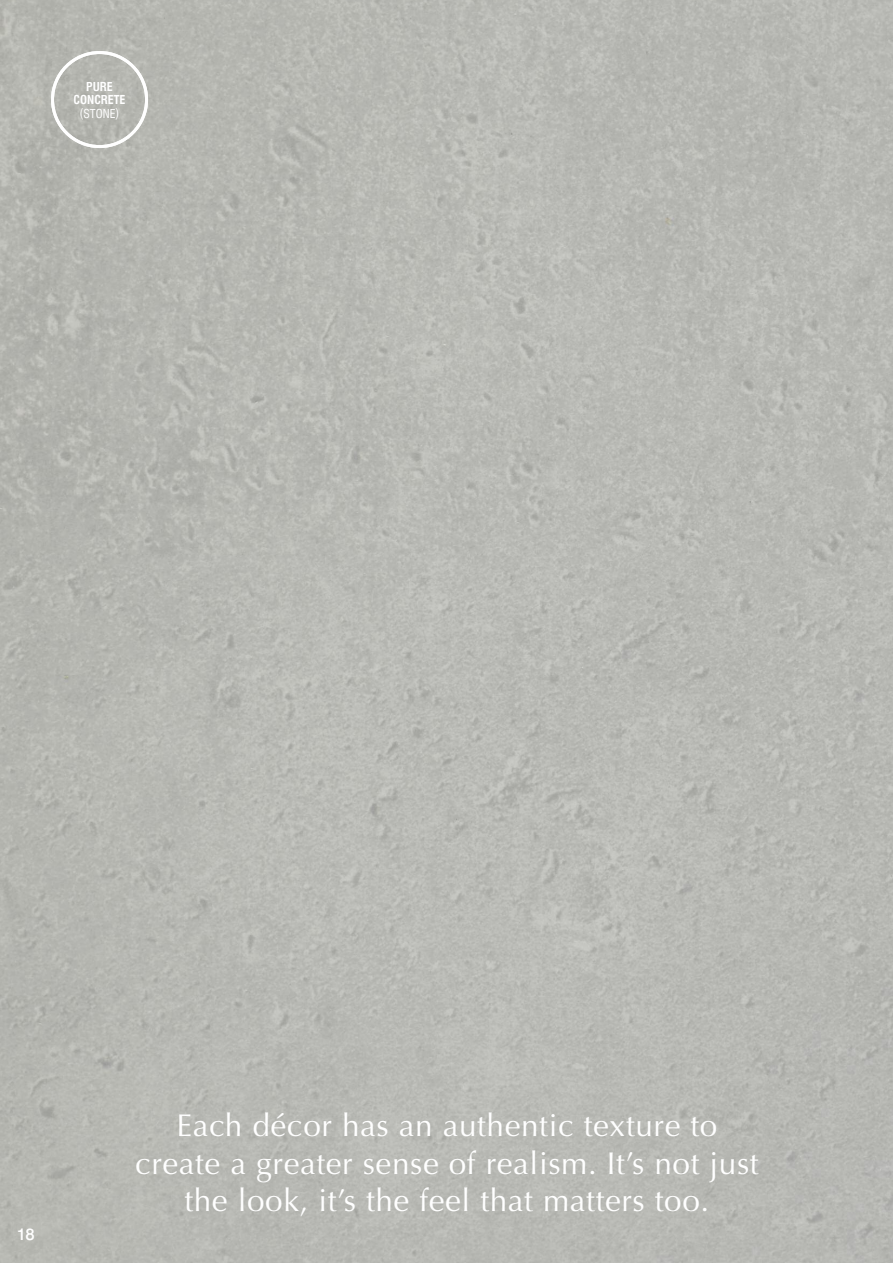
<style>
.page{position:relative;width:893px;height:1263px;background:#fff}
.page>*{position:absolute;margin:0;border:0;box-sizing:border-box;transform-origin:0 0}
.t1{font:31.5px/37.5px "Optima";letter-spacing:.02em;color:#fff;text-align:center}
.t2{font:500 16.5px "Swiss 721 BT";color:#fff}
.t3{font:700 condensed 12px/13.6px "Swiss 721 BT";color:#fff;text-align:center}
.t4{font:condensed 12px "Swiss 721 BT";color:#fff}
</style>
<div class="page">
<img style="left:0;top:0;width:893px;height:1263px">
<svg style="left:51px;top:51px;width:97px;height:97px;background:#bcbdb7"></svg>
<p class="t3" style="left:74px;top:81px;width:53px">PURE<br>CONCRETE</p>
<p class="t4" style="left:80px;top:109px;width:41px">(STONE)</p>
<p class="t2" style="left:17px;top:1228px;width:20px">18</p>
<p class="t1" style="left:135px;top:1107px;width:625px">Each décor has an authentic texture to create a greater sense of realism. It’s not just the look, it’s the feel that matters too.</p>
</div>
